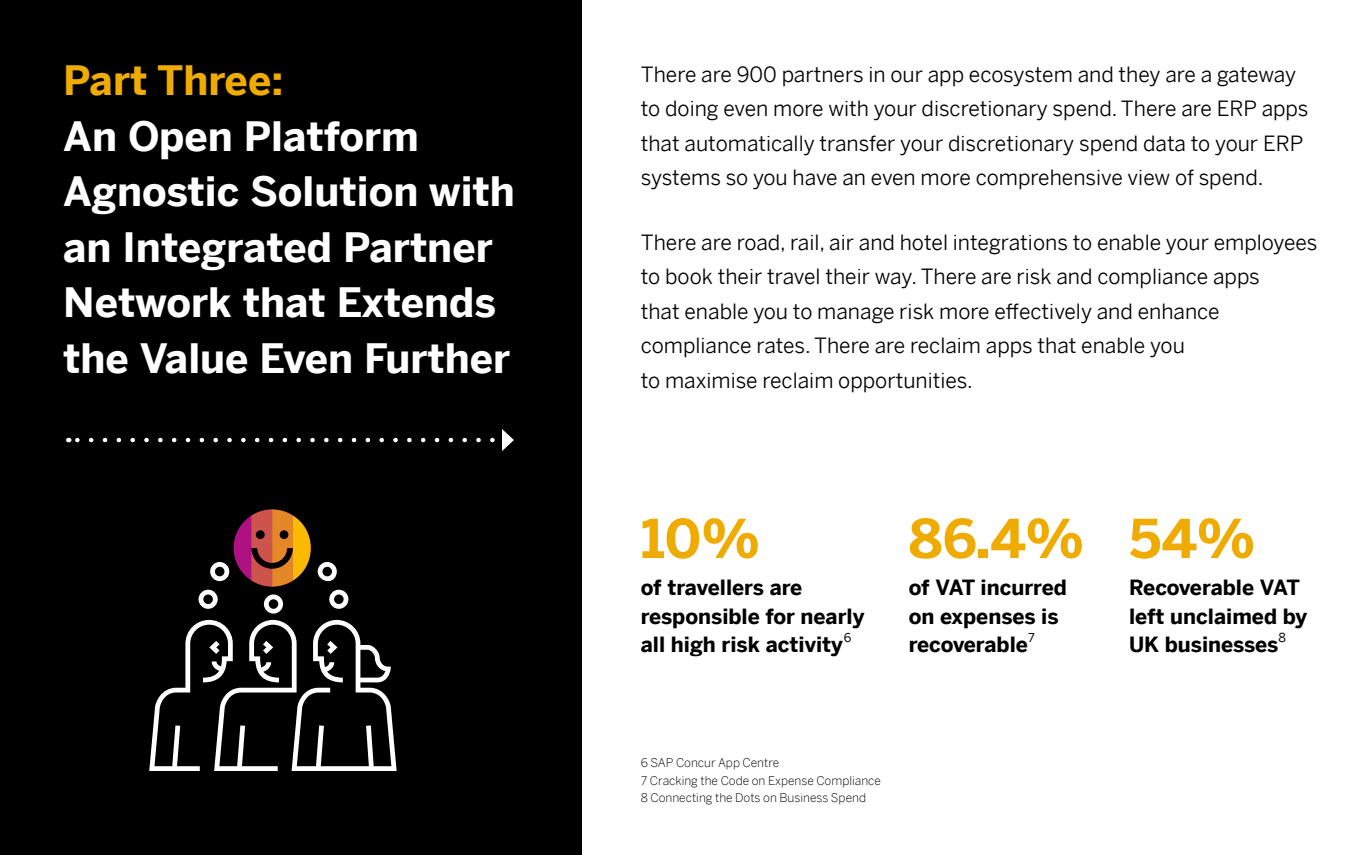
<style>
.page{position:relative;width:1361px;height:855px;background:#fff}
.page>*{position:absolute;margin:0;border:0;box-sizing:border-box;transform-origin:0 0}
.t1{font:700 52.95px "Benton Sans";color:#f0ab00}
.t2{font:700 40.5px/55.5px "Benton Sans";color:#fff}
.t3{font:700 40.5px "Benton Sans";color:#f0ab00}
.t4{font:21px/34.5px "Benton Sans";color:#000}
.t5{font:700 21px/28.5px "Benton Sans";color:#000}
.t6{font:12.3px "Benton Sans";color:#000}
.t7{font:300 12px/17.4px "Benton Sans";color:#000}
</style>
<div class="page">
<div style="left:0;top:0;width:581px;height:855px;background:#000"></div>
<svg style="left:75px;top:438px;width:417px;height:4px"></svg>
<svg style="left:502px;top:429px;width:12px;height:22px"></svg>
<svg style="left:329px;top:590px;width:19px;height:19px"></svg>
<svg style="left:318px;top:562px;width:19px;height:19px"></svg>
<svg style="left:149px;top:620px;width:247px;height:151px"></svg>
<svg style="left:198px;top:509px;width:113px;height:105px"></svg>
<h2 class="t3" style="left:63px;top:45px;width:221px">Part Three:</h2>
<h2 class="t2" style="left:63px;top:104px;width:453px">An Open Platform<br>Agnostic Solution with an Integrated Partner<br>Network that Extends the Value Even Further</h2>
<p class="t4" style="left:640px;top:54px;width:669px">There are 900 partners in our app ecosystem and they are a gateway to doing even more with your discretionary spend. There are ERP apps that automatically transfer your discretionary spend data to your ERP systems so you have an even more comprehensive view of spend.</p>
<p class="t4" style="left:640px;top:222px;width:678px">There are road, rail, air and hotel integrations to enable your employees to book their travel their way. There are risk and compliance apps<br>that enable you to manage risk more effectively and enhance compliance rates. There are reclaim apps that enable you<br>to maximise reclaim opportunities.</p>
<h1 class="t1" style="left:640px;top:493px;width:121px">10%</h1>
<p class="t5" style="left:640px;top:571px;width:225px">of travellers are responsible for nearly all high risk activity</p>
<p class="t6" style="left:844px;top:627px;width:9px">6</p>
<h1 class="t1" style="left:908px;top:493px;width:177px">86.4%</h1>
<p class="t5" style="left:908px;top:571px;width:160px">of VAT incurred on expenses is recoverable</p>
<p class="t6" style="left:1028px;top:627px;width:8px">7</p>
<p class="t7" style="left:640px;top:753px;width:242px">6 SAP Concur App Centre<br>7 Cracking the Code on Expense Compliance<br>8 Connecting the Dots on Business Spend</p>
<h1 class="t1" style="left:1129px;top:493px;width:128px">54%</h1>
<p class="t5" style="left:1129px;top:571px;width:180px">Recoverable VAT left unclaimed by<br>UK businesses</p>
<p class="t6" style="left:1278px;top:627px;width:9px">8</p>
</div>
